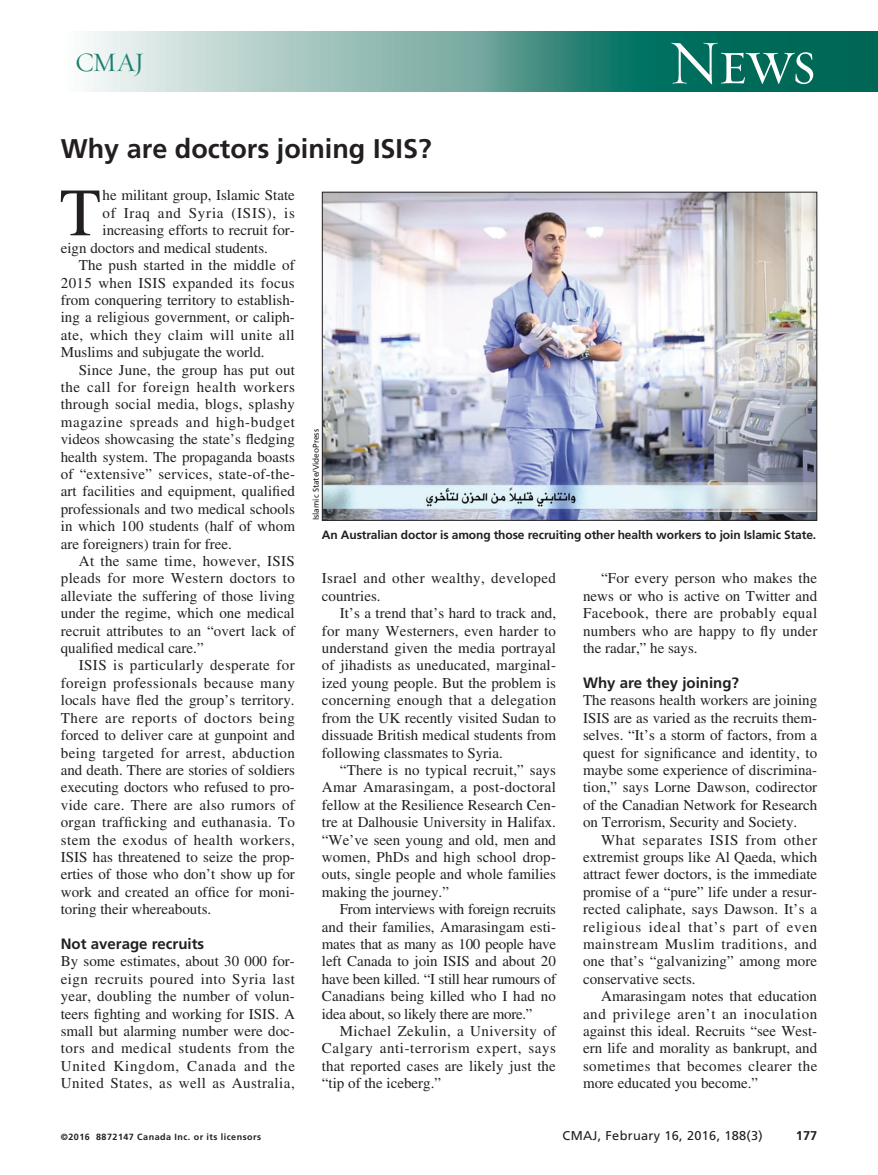
<style>
.page{position:relative;width:878px;height:1175px;background:#fff}
.page>*{position:absolute;margin:0;border:0;box-sizing:border-box;transform-origin:0 0}
.DC{font:67.5px "Times LT Std";color:#231f20}
.t1{font:63px "Requiem Display HTF Small Caps";color:#fff}
.Article_title{font:700 27px "Frutiger LT Std";color:#231f20}
.t2{font:27px "Requiem Display HTF Roman";color:#1d7e6f}
.PJ{font:15px/17.4px "Times LT Std";color:#231f20;text-align:justify}
.DC-2{font:15px "Times LT Std";color:#231f20}
.PJ-2{font:15px/17.4px "Times LT Std";letter-spacing:.025em;color:#231f20}
.H1-News{font:700 15px "Frutiger LT Std";color:#231f20}
.DC-3{font:15px "Times LT Std";letter-spacing:.05em;color:#231f20}
.t3{font:12.75px "Frutiger LT Std";letter-spacing:.025em;color:#231f20}
.t4{font:700 12.75px "Frutiger LT Std";color:#231f20}
.Fig_caption{font:700 12px "Frutiger LT Std";letter-spacing:-.01em;color:#231f20}
.t5{font:700 9px "Frutiger LT Std";letter-spacing:.05em;color:#231f20}
.PC{font:8.25px "Frutiger LT Std";color:#231f20}
</style>
<div class="page">
<svg style="left:87px;top:32px;width:791px;height:60px;background:#62a197"></svg>
<img style="left:324px;top:194px;width:491px;height:324px">
<div style="left:322px;top:192px;width:495px;height:328px;border:1px solid #231f20"></div>
<h3 class="t2" style="left:75px;top:46px;width:71px">CMAJ</h3>
<h2 class="t1" style="left:668px;top:26px;width:150px">News</h2>
<p class="Article_title" style="left:61px;top:133px;width:372px">Why are doctors joining ISIS?</p>
<p class="DC" style="left:60px;top:175px;width:43px">T</p>
<p class="DC-2" style="left:103px;top:187px;width:194px">he militant group, Islamic State</p>
<p class="DC-3" style="left:103px;top:204px;width:194px">of Iraq and Syria (ISIS), is</p>
<p class="DC-2" style="left:103px;top:222px;width:194px">increasing efforts to recruit for-</p>
<p class="DC-2" style="left:61px;top:239px;width:209px">eign doctors and medical students.</p>
<p class="PJ" style="left:61px;top:256px;width:236px;text-indent:18px">The push started in the middle of 2015 when ISIS expanded its focus from conquering territory to establish&shy;ing a religious government, or caliph&shy;ate, which they claim will unite all Muslims and subjugate the world.</p>
<p class="PJ" style="left:61px;top:361px;width:236px;text-indent:18px">Since June, the group has put out the call for foreign health workers through social media, blogs, splashy magazine spreads and high-budget videos showcasing the state’s fledging health system. The propaganda boasts of “extensive” services, state-of-the&shy;art facilities and equipment, qualified professionals and two medical schools in which 100 students (half of whom are foreigners) train for free.</p>
<p class="PJ" style="left:61px;top:552px;width:236px;text-indent:18px">At the same time, however, ISIS pleads for more Western doctors to alleviate the suffering of those living under the regime, which one medical recruit attributes to an “overt lack of qualified medical care.”</p>
<p class="PJ" style="left:61px;top:656px;width:236px;text-indent:18px">ISIS is particularly desperate for foreign professionals because many locals have fled the group’s territory.<br>There are reports of doctors being forced to deliver care at gunpoint and being targeted for arrest, abduction and death. There are stories of soldiers executing doctors who refused to pro&shy;vide care. There are also rumors of organ trafficking and euthanasia. To stem the exodus of health workers, ISIS has threatened to seize the prop&shy;erties of those who don’t show up for work and created an office for moni&shy;toring their whereabouts.</p>
<p class="H1-News" style="left:61px;top:935px;width:145px">Not average recruits</p>
<p class="PJ" style="left:61px;top:952px;width:236px">By some estimates, about 30 000 for&shy;eign recruits poured into Syria last year, doubling the number of volun&shy;teers fighting and working for ISIS. A small but alarming number were doc&shy;tors and medical students from the United Kingdom, Canada and the United States, as well as Australia,</p>
<p class="PC" style="left:311px;top:520px;width:93px;rotate:-90deg">Islamic State/VideoPress</p>
<p class="Fig_caption" style="left:322px;top:527px;width:496px">An Australian doctor is among those recruiting other health workers to join Islamic State.</p>
<p class="PJ-2" style="left:322px;top:569px;width:235px">Israel and other wealthy, developed countries.</p>
<p class="PJ" style="left:322px;top:604px;width:236px;text-indent:18px">It’s a trend that’s hard to track and, for many Westerners, even harder to understand given the media portrayal of jihadists as uneducated, marginal&shy;ized young people. But the problem is concerning enough that a delegation from the UK recently visited Sudan to dissuade British medical students from following classmates to Syria.</p>
<p class="PJ" style="left:322px;top:761px;width:236px;text-indent:18px">“There is no typical recruit,” says Amar Amarasingam, a post-doctoral fellow at the Resilience Research Cen&shy;tre at Dalhousie University in Halifax. “We’ve seen young and old, men and women, PhDs and high school drop&shy;outs, single people and whole families making the journey.”</p>
<p class="PJ" style="left:322px;top:900px;width:236px;text-indent:18px">From interviews with foreign recruits and their families, Amarasingam esti&shy;mates that as many as 100 people have left Canada to join ISIS and about 20 have been killed. “I still hear rumours of Canadians being killed who I had no idea about, so likely there are more.”</p>
<p class="PJ" style="left:322px;top:1022px;width:236px;text-indent:18px">Michael Zekulin, a University of Calgary anti-terrorism expert, says that reported cases are likely just the “tip of the iceberg.”</p>
<p class="PJ" style="left:583px;top:569px;width:236px;text-indent:18px">“For every person who makes the news or who is active on Twitter and Facebook, there are probably equal numbers who are happy to fly under the radar,” he says.</p>
<p class="H1-News" style="left:583px;top:674px;width:157px">Why are they joining?</p>
<p class="PJ" style="left:583px;top:691px;width:236px">The reasons health workers are joining ISIS are as varied as the recruits them&shy;selves. “It’s a storm of factors, from a quest for significance and identity, to maybe some experience of discrimina&shy;tion,” says Lorne Dawson, codirector of the Canadian Network for Research on Terrorism, Security and Society.</p>
<p class="PJ" style="left:583px;top:830px;width:236px;text-indent:18px">What separates ISIS from other extremist groups like Al Qaeda, which attract fewer doctors, is the immediate promise of a “pure” life under a resur&shy;rected caliphate, says Dawson. It’s a religious ideal that’s part of even mainstream Muslim traditions, and one that’s “galvanizing” among more conservative sects.</p>
<p class="PJ" style="left:583px;top:987px;width:236px;text-indent:18px">Amarasingam notes that education and privilege aren’t an inoculation against this ideal. Recruits “see West&shy;ern life and morality as bankrupt, and sometimes that becomes clearer the more educated you become.”</p>
<p class="t5" style="left:61px;top:1131px;width:202px">©2016 8872147 Canada Inc. or its licensors</p>
<p class="t3" style="left:562px;top:1127px;width:202px">CMAJ, February 16, 2016, 188(3)</p>
<p class="t4" style="left:795px;top:1127px;width:23px">177</p>
</div>
